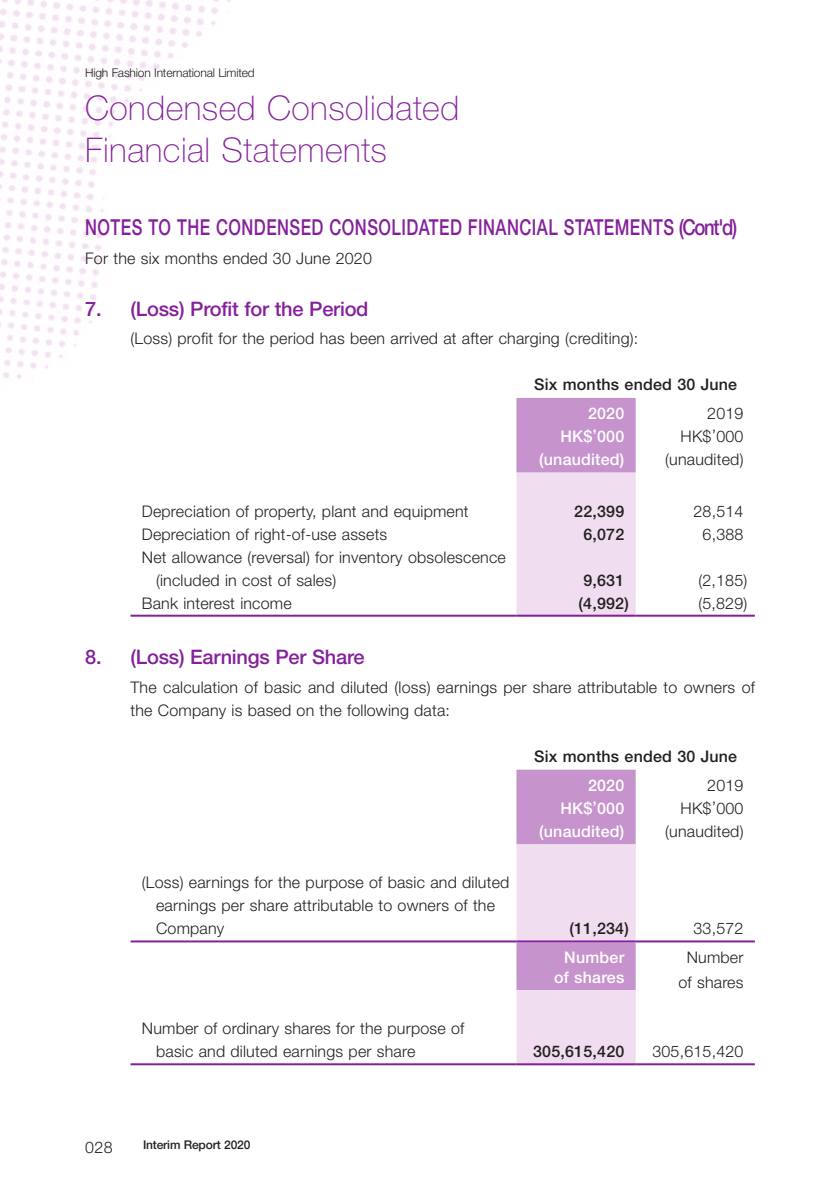
<style>
.page{position:relative;width:840px;height:1191px;background:#fff}
.page>*{position:absolute;margin:0;border:0;box-sizing:border-box;transform-origin:0 0}
.t1{font:100 34px/42px "Helvetica Neue LT Std";letter-spacing:.015em;color:#85209b}
.Heading_1{font:500 22px "Helvetica Neue LT Std";letter-spacing:.03em;color:#85209b;scale:.75 1}
.Heading_2{font:500 20px "Helvetica Neue LT Std";letter-spacing:-.01em;color:#85209b}
.Body_Text{font:300 16px/23px "Helvetica Neue LT Std";letter-spacing:.015em;color:#231f20}
.Body_Text-2{font:500 16px "Helvetica Neue LT Std";letter-spacing:.015em;color:#231f20}
.Body_Text-3{font:500 16px "Helvetica Neue LT Std";letter-spacing:.015em;color:#fff}
.t2{font:300 12px "Helvetica Neue LT Std";letter-spacing:-.015em;color:#231f20}
.t3{font:500 12px "Helvetica Neue LT Std";letter-spacing:-.015em;color:#231f20}
</style>
<div class="page">
<img style="left:0;top:0;width:755px;height:1066px">
<svg style="left:516px;top:398px;width:119px;height:216px;background:#e1c3e4"></svg>
<hr style="left:130px;top:614px;width:386px;height:2px;background:#85209b">
<hr style="left:516px;top:614px;width:119px;height:2px;background:#85209b">
<hr style="left:635px;top:614px;width:119px;height:2px;background:#85209b">
<svg style="left:516px;top:769px;width:119px;height:294px;background:#debee1"></svg>
<hr style="left:130px;top:940px;width:386px;height:2px;background:#85209b">
<hr style="left:516px;top:940px;width:119px;height:2px;background:#85209b">
<hr style="left:635px;top:940px;width:119px;height:2px;background:#85209b">
<hr style="left:130px;top:1063px;width:386px;height:2px;background:#85209b">
<hr style="left:516px;top:1063px;width:119px;height:2px;background:#85209b">
<hr style="left:635px;top:1063px;width:119px;height:2px;background:#85209b">
<p class="t2" style="left:85px;top:65px;width:171px">High Fashion International Limited</p>
<h1 class="t1" style="left:85px;top:87px;width:375px">Condensed Consolidated<br>Financial Statements</h1>
<p class="Heading_1" style="left:85px;top:214px;width:870px">NOTES TO THE CONDENSED CONSOLIDATED FINANCIAL STATEMENTS (Cont'd)</p>
<p class="Body_Text" style="left:85px;top:246px;width:288px">For the six months ended 30 June 2020</p>
<p class="Heading_2" style="left:85px;top:296px;width:285px">7. (Loss) Profit for the Period</p>
<p class="Body_Text" style="left:130px;top:327px;width:509px">(Loss) profit for the period has been arrived at after charging (crediting):</p>
<p class="Body_Text-2" style="left:534px;top:375px;width:204px">Six months ended 30 June</p>
<p class="Body_Text-3" style="left:587px;top:404px;width:38px">2020</p>
<p class="Body_Text" style="left:706px;top:401px;width:38px">2019</p>
<p class="Body_Text-3" style="left:560px;top:427px;width:65px">HK$’000</p>
<p class="Body_Text" style="left:680px;top:424px;width:64px">HK$’000</p>
<p class="Body_Text-3" style="left:539px;top:450px;width:87px">(unaudited)</p>
<p class="Body_Text" style="left:664px;top:447px;width:80px">(unaudited)</p>
<p class="Body_Text" style="left:142px;top:499px;width:328px">Depreciation of property, plant and equipment</p>
<p class="Body_Text-2" style="left:574px;top:501px;width:51px">22,399</p>
<p class="Body_Text" style="left:693px;top:499px;width:51px">28,514</p>
<p class="Body_Text" style="left:142px;top:522px;width:247px">Depreciation of right-of-use assets</p>
<p class="Body_Text-2" style="left:583px;top:524px;width:42px">6,072</p>
<p class="Body_Text" style="left:702px;top:522px;width:42px">6,388</p>
<p class="Body_Text" style="left:156px;top:545px;width:351px;text-indent:-14px">Net allowance (reversal) for inventory obsolescence (included in cost of sales)</p>
<p class="Body_Text-2" style="left:583px;top:570px;width:42px">9,631</p>
<p class="Body_Text" style="left:698px;top:568px;width:50px">(2,185)</p>
<p class="Body_Text" style="left:142px;top:591px;width:151px">Bank interest income</p>
<p class="Body_Text-2" style="left:578px;top:593px;width:52px">(4,992)</p>
<p class="Body_Text" style="left:698px;top:591px;width:50px">(5,829)</p>
<p class="Heading_2" style="left:85px;top:645px;width:281px">8. (Loss) Earnings Per Share</p>
<p class="Body_Text" style="left:130px;top:675px;width:625px">The calculation of basic and diluted (loss) earnings per share attributable to owners of the Company is based on the following data:</p>
<p class="Body_Text-2" style="left:534px;top:747px;width:204px">Six months ended 30 June</p>
<p class="Body_Text-3" style="left:587px;top:775px;width:38px">2020</p>
<p class="Body_Text" style="left:706px;top:773px;width:38px">2019</p>
<p class="Body_Text-3" style="left:560px;top:798px;width:65px">HK$’000</p>
<p class="Body_Text" style="left:680px;top:796px;width:64px">HK$’000</p>
<p class="Body_Text-3" style="left:539px;top:821px;width:87px">(unaudited)</p>
<p class="Body_Text" style="left:664px;top:819px;width:80px">(unaudited)</p>
<p class="Body_Text" style="left:156px;top:871px;width:354px;text-indent:-14px">(Loss) earnings for the purpose of basic and diluted earnings per share attributable to owners of the<br>Company</p>
<p class="Body_Text-2" style="left:569px;top:919px;width:61px">(11,234)</p>
<p class="Body_Text" style="left:693px;top:917px;width:51px">33,572</p>
<p class="Body_Text-3" style="left:564px;top:948px;width:61px">Number</p>
<p class="Body_Text" style="left:686px;top:946px;width:58px">Number</p>
<p class="Body_Text-3" style="left:554px;top:967px;width:72px">of shares</p>
<p class="Body_Text" style="left:678px;top:970px;width:66px">of shares</p>
<p class="Body_Text" style="left:156px;top:1016px;width:309px;text-indent:-14px">Number of ordinary shares for the purpose of basic and diluted earnings per share</p>
<p class="Body_Text" style="left:85px;top:1135px;width:29px">028</p>
<p class="t3" style="left:143px;top:1137px;width:109px">Interim Report 2020</p>
<p class="Body_Text-2" style="left:533px;top:1042px;width:93px">305,615,420</p>
<p class="Body_Text" style="left:652px;top:1039px;width:93px">305,615,420</p>
</div>
